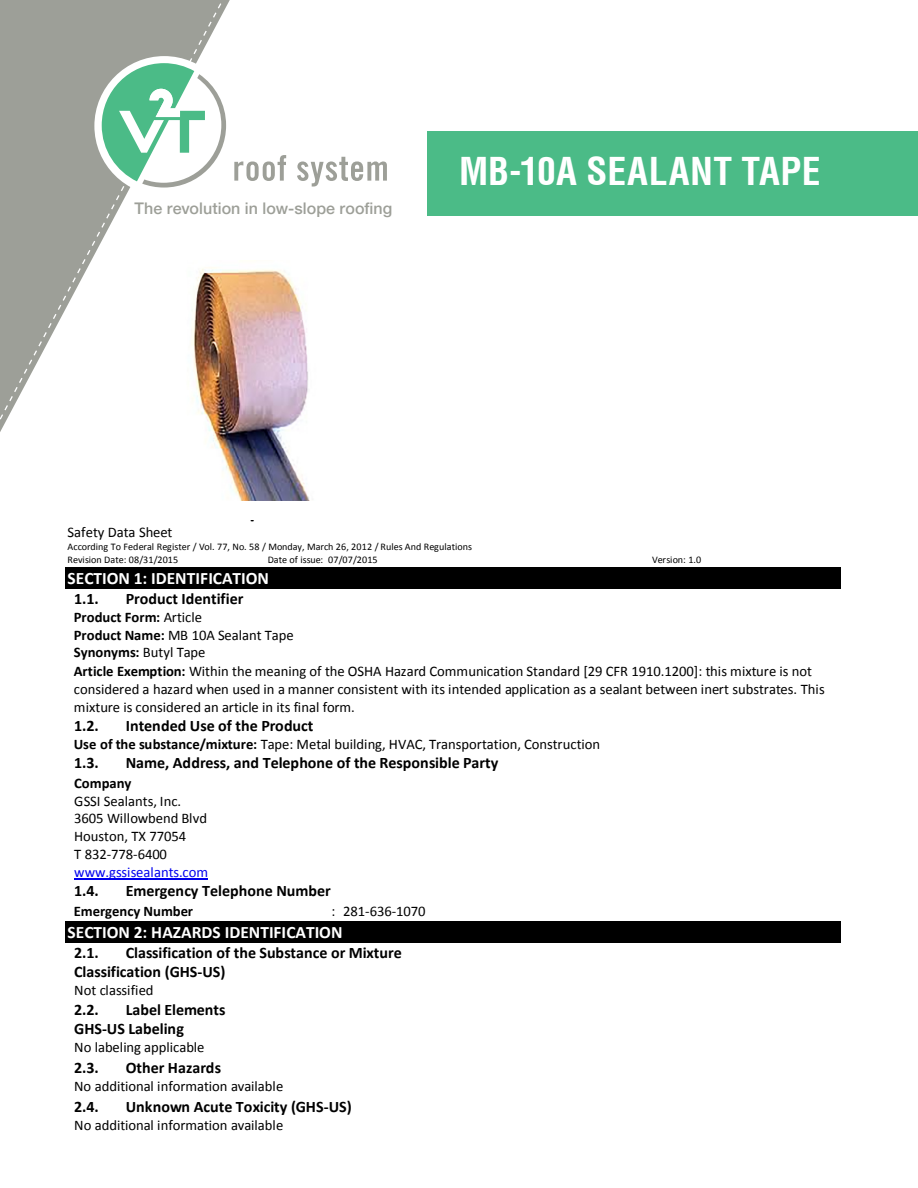
<style>
.page{position:relative;width:918px;height:1188px;background:#fff}
.page>*{position:absolute;margin:0;border:0;box-sizing:border-box;transform-origin:0 0}
.t1{font:700 condensed 37.5px "Helvetica";letter-spacing:.01em;color:#fff}
.t2{font:700 17.4px "Calibri";color:#fff}
.t3{font:700 16.05px/19.5px "Calibri";color:#000}
.t4{font:500 16.05px "Helvetica Neue LT";letter-spacing:.005em;color:#9d9f98}
.t5{font:14.7px/18px "Calibri";color:#000}
.t6{font:700 14.7px "Calibri";letter-spacing:-.005em;color:#000}
.t7{font:14.7px "Calibri";color:#00e}
.t8{font:10.05px/12.6px "Calibri";letter-spacing:.005em;color:#000}
.s1{font-weight:700}
</style>
<div class="page">
<div style="left:66px;top:567px;width:775px;height:22px;background:#000"></div>
<hr style="left:74px;top:878px;width:134px;height:1px;background:#00e">
<div style="left:66px;top:922px;width:775px;height:21px;background:#000"></div>
<div style="left:427px;top:131px;width:491px;height:84px;background:#4bbb87"></div>
<svg style="left:0;top:0;width:310px;height:589px"></svg>
<div style="left:94px;top:56px;width:140px;height:140px;background:#fff;border-radius:50%"></div>
<svg style="left:102px;top:63px;width:124px;height:125px"></svg>
<svg style="left:234px;top:155px;width:52px;height:26px"></svg>
<svg style="left:297px;top:157px;width:90px;height:30px"></svg>
<p class="t4" style="left:135px;top:198px;width:259px">The revolution in low-slope roofing</p>
<h1 class="t1" style="left:459px;top:147px;width:363px">MB-10A SEALANT TAPE</h1>
<p class="t5" style="left:68px;top:522px;width:106px">Safety Data Sheet</p>
<p class="t8" style="left:68px;top:540px;width:406px">According To Federal Register / Vol. 77, No. 58 / Monday, March 26, 2012 / Rules And Regulations<br>Revision Date: 08/31/2015</p>
<p class="t8" style="left:268px;top:553px;width:112px">Date of issue: 07/07/2015</p>
<p class="t8" style="left:652px;top:553px;width:51px">Version: 1.0</p>
<p class="t2" style="left:68px;top:566px;width:203px">SECTION 1: IDENTIFICATION</p>
<p class="t3" style="left:74px;top:588px;width:26px">1.1.</p>
<p class="t3" style="left:126px;top:588px;width:119px">Product Identifier</p>
<p class="t5" style="left:74px;top:608px;width:752px"><span class="s1">Product Form:</span> Article<br><span class="s1">Product Name:</span> MB 10A Sealant Tape<br><span class="s1">Synonyms:</span> Butyl Tape<br><span class="s1">Article Exemption:</span> Within the meaning of the OSHA Hazard Communication Standard [29 CFR 1910.1200]: this mixture is not considered a hazard when used in a manner consistent with its intended application as a sealant between inert substrates. This mixture is considered an article in its final form.</p>
<p class="t3" style="left:74px;top:715px;width:26px">1.2.</p>
<p class="t3" style="left:126px;top:715px;width:189px">Intended Use of the Product</p>
<p class="t5" style="left:74px;top:735px;width:528px"><span class="s1">Use of the substance/mixture:</span> Tape: Metal building, HVAC, Transportation, Construction</p>
<p class="t3" style="left:74px;top:753px;width:26px">1.3.</p>
<p class="t3" style="left:126px;top:753px;width:374px">Name, Address, and Telephone of the Responsible Party</p>
<p class="t6" style="left:74px;top:773px;width:59px">Company</p>
<p class="t5" style="left:74px;top:792px;width:134px">GSSI Sealants, Inc.<br>3605 Willowbend Blvd<br>Houston, TX 77054<br>T 832-778-6400</p>
<p class="t7" style="left:74px;top:861px;width:136px">www.gssisealants.com</p>
<p class="t3" style="left:74px;top:880px;width:26px">1.4.</p>
<p class="t3" style="left:126px;top:880px;width:207px">Emergency Telephone Number</p>
<p class="t6" style="left:74px;top:900px;width:121px">Emergency Number</p>
<p class="t5" style="left:331px;top:901px;width:96px">: 281-636-1070</p>
<p class="t2" style="left:68px;top:920px;width:276px">SECTION 2: HAZARDS IDENTIFICATION</p>
<p class="t3" style="left:74px;top:942px;width:26px">2.1.</p>
<p class="t3" style="left:74px;top:942px;width:329px;text-indent:52px">Classification of the Substance or Mixture<br>Classification (GHS-US)</p>
<p class="t5" style="left:74px;top:981px;width:81px">Not classified</p>
<p class="t3" style="left:74px;top:999px;width:26px">2.2.</p>
<p class="t3" style="left:74px;top:999px;width:153px;text-indent:52px">Label Elements<br>GHS-US Labeling</p>
<p class="t5" style="left:74px;top:1038px;width:132px">No labeling applicable</p>
<p class="t3" style="left:74px;top:1058px;width:26px">2.3.</p>
<p class="t3" style="left:126px;top:1058px;width:97px">Other Hazards</p>
<p class="t5" style="left:74px;top:1077px;width:211px">No additional information available</p>
<p class="t3" style="left:74px;top:1096px;width:26px">2.4.</p>
<p class="t3" style="left:126px;top:1096px;width:227px">Unknown Acute Toxicity (GHS-US)</p>
<p class="t5" style="left:74px;top:1116px;width:211px">No additional information available</p>
</div>
